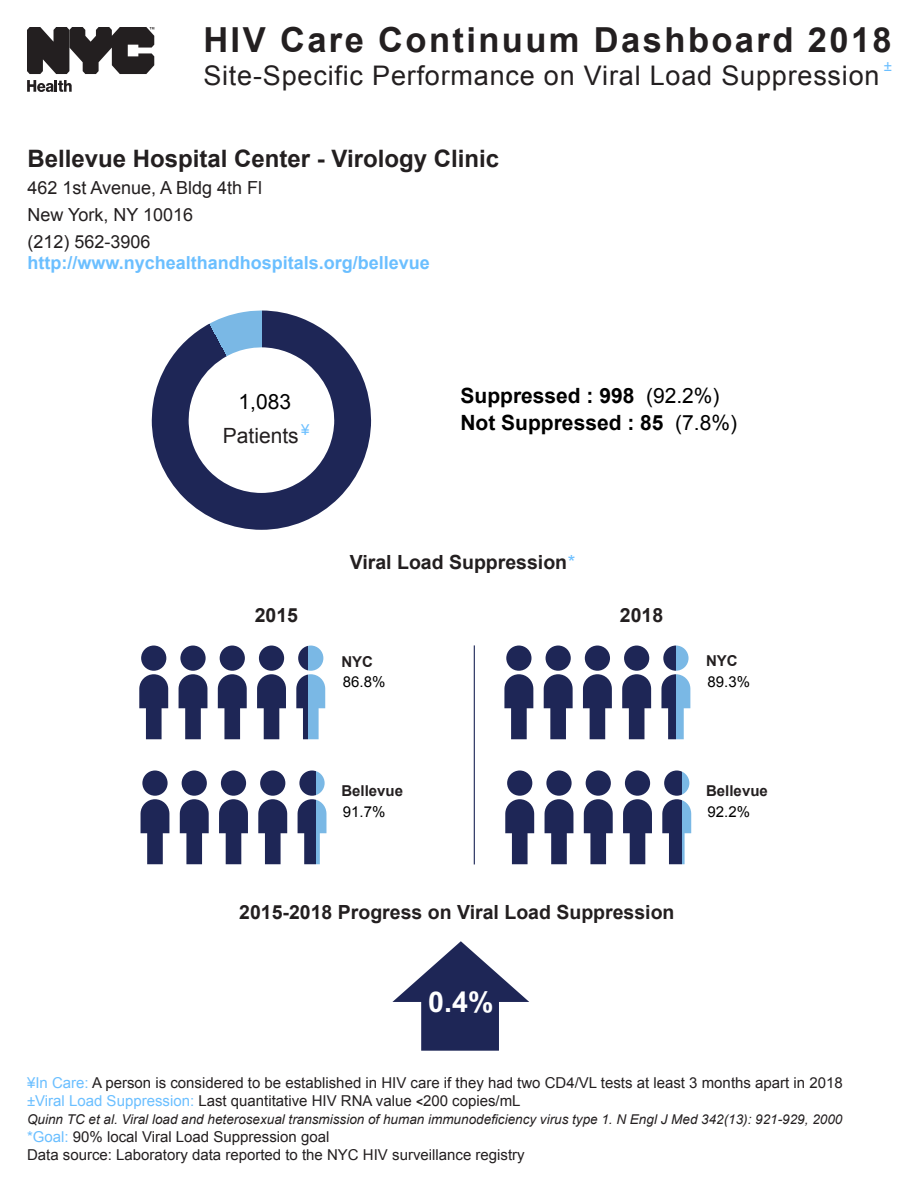
<style>
.page{position:relative;width:918px;height:1188px;background:#fff}
.page>*{position:absolute;margin:0;border:0;box-sizing:border-box;transform-origin:0 0}
.t1{font:700 34.5px "Arial";letter-spacing:.07em;color:#231f20}
.t2{font:700 28.65px "Arial";color:#fff}
.t3{font:27px "Arial";letter-spacing:.03em;color:#231f20}
.t4{font:700 24px "Arial";color:#231f20}
.Percent{font:700 21px "Arial";color:#000}
.t5{font:21px "Arial";color:#231f20}
.Percent-2{font:21px "Arial";color:#000}
.t6{font:700 19.5px "Arial";color:#231f20}
.t7{font:18px "Arial";color:#231f20}
.t8{font:700 18px "Arial";color:#6bbfff}
.t9{font:15px/18px "Arial";color:#231f20}
.t10{font:700 15px "Arial";color:#231f20}
.Percent-3{font:15px "Arial";color:#000}
.t11{font:15px "Arial";color:#6bbfff}
.t12{font:italic 13.5px "Arial";color:#231f20}
.s1{font-weight:400}
.s2{font-weight:400;color:#6bbfff}
.s3{color:#6bbfff}
.s4{font-weight:700;font-size:12px}
</style>
<div class="page">
<svg style="left:152px;top:310px;width:219px;height:220px"></svg>
<svg style="left:141px;top:770px;width:28px;height:94px"></svg>
<svg style="left:180px;top:770px;width:29px;height:94px"></svg>
<svg style="left:219px;top:770px;width:29px;height:94px"></svg>
<svg style="left:258px;top:770px;width:29px;height:94px"></svg>
<svg style="left:298px;top:770px;width:28px;height:94px"></svg>
<svg style="left:505px;top:770px;width:29px;height:94px"></svg>
<svg style="left:545px;top:770px;width:28px;height:94px"></svg>
<svg style="left:584px;top:770px;width:29px;height:94px"></svg>
<svg style="left:623px;top:770px;width:29px;height:94px"></svg>
<svg style="left:662px;top:770px;width:29px;height:94px"></svg>
<hr style="left:474px;top:645px;width:1px;height:219px;background:#1d2758">
<svg style="left:504px;top:646px;width:29px;height:93px"></svg>
<svg style="left:544px;top:646px;width:29px;height:93px"></svg>
<svg style="left:583px;top:646px;width:29px;height:93px"></svg>
<svg style="left:622px;top:646px;width:29px;height:93px"></svg>
<svg style="left:661px;top:646px;width:29px;height:93px"></svg>
<svg style="left:139px;top:646px;width:29px;height:93px"></svg>
<svg style="left:179px;top:646px;width:28px;height:93px"></svg>
<svg style="left:218px;top:646px;width:29px;height:93px"></svg>
<svg style="left:257px;top:646px;width:29px;height:93px"></svg>
<svg style="left:296px;top:646px;width:29px;height:93px"></svg>
<svg style="left:392px;top:941px;width:137px;height:110px"></svg>
<svg style="left:27px;top:80px;width:45px;height:12px"></svg>
<svg style="left:27px;top:27px;width:127px;height:47px"></svg>
<h1 class="t1" style="left:203px;top:17px;width:690px">HIV Care Continuum Dashboard 2018</h1>
<h3 class="t3" style="left:203px;top:58px;width:678px">Site-Specific Performance on Viral Load Suppression</h3>
<p class="t11" style="left:884px;top:55px;width:10px">±</p>
<p class="t4" style="left:27px;top:142px;width:473px">Bellevue Hospital Center - Virology Clinic</p>
<p class="t7" style="left:27px;top:175px;width:236px">462 1st Avenue, A Bldg 4th Fl</p>
<p class="t7" style="left:27px;top:202px;width:167px">New York, NY 10016</p>
<p class="t7" style="left:27px;top:229px;width:125px">(212) 562-3906</p>
<p class="t8" style="left:27px;top:251px;width:404px">http://www.nychealthandhospitals.org/bellevue</p>
<p class="Percent-2" style="left:239px;top:388px;width:54px">1,083</p>
<p class="t5" style="left:223px;top:421px;width:77px">Patients</p>
<p class="t11" style="left:301px;top:419px;width:10px">¥</p>
<p class="Percent" style="left:460px;top:382px;width:261px">Suppressed : 998 <span class="s1">(92.2%)</span></p>
<p class="Percent" style="left:460px;top:409px;width:278px">Not Suppressed : 85 <span class="s1">(7.8%)</span></p>
<p class="t6" style="left:350px;top:549px;width:227px">Viral Load Suppression<span class="s2">*</span></p>
<p class="t6" style="left:255px;top:603px;width:45px">2015</p>
<p class="t6" style="left:620px;top:603px;width:45px">2018</p>
<p class="t10" style="left:341px;top:651px;width:33px">NYC</p>
<p class="Percent-3" style="left:343px;top:672px;width:44px">86.8%</p>
<p class="t10" style="left:706px;top:651px;width:33px">NYC</p>
<p class="Percent-3" style="left:708px;top:672px;width:44px">89.3%</p>
<p class="t10" style="left:341px;top:781px;width:63px">Bellevue</p>
<p class="Percent-3" style="left:343px;top:801px;width:44px">91.7%</p>
<p class="t10" style="left:706px;top:781px;width:63px">Bellevue</p>
<p class="Percent-3" style="left:708px;top:801px;width:44px">92.2%</p>
<p class="t6" style="left:239px;top:899px;width:437px">2015-2018 Progress on Viral Load Suppression</p>
<p class="t2" style="left:428px;top:983px;width:67px">0.4%</p>
<p class="t9" style="left:27px;top:1074px;width:817px"><span class="s3">¥In Care:</span> A person is considered to be established in HIV care if they had two CD4/VL tests at least 3 months apart in 2018 <span class="s3">±Viral Load Suppression:</span> Last quantitative HIV RNA value <span class="s4">&lt;</span>200 copies/mL</p>
<p class="t12" style="left:27px;top:1110px;width:817px">Quinn TC et al. Viral load and heterosexual transmission of human immunodeficiency virus type 1. N Engl J Med 342(13): 921-929, 2000</p>
<p class="t9" style="left:27px;top:1128px;width:499px"><span class="s3">*Goal:</span> 90% local Viral Load Suppression goal<br>Data source: Laboratory data reported to the NYC HIV surveillance registry</p>
</div>
